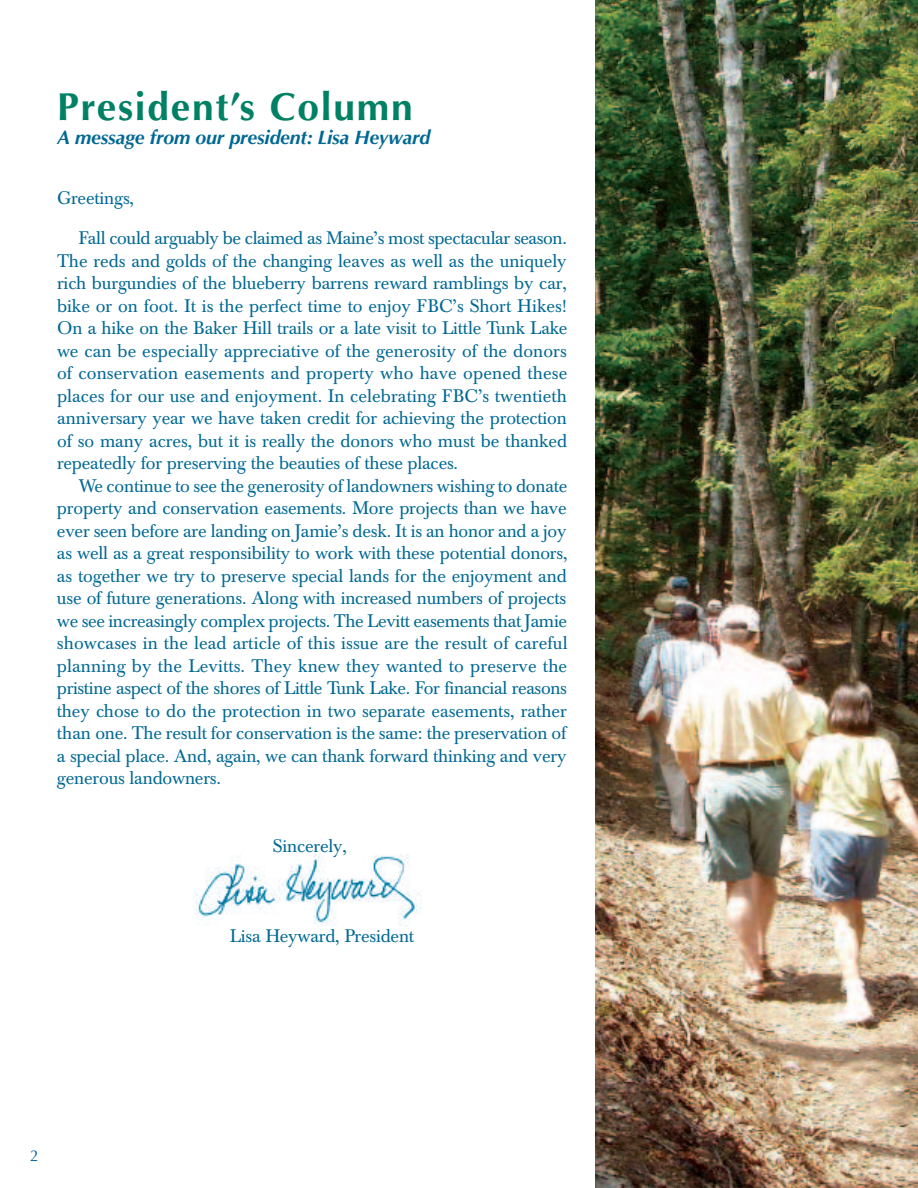
<style>
.page{position:relative;width:918px;height:1188px;background:#fff}
.page>*{position:absolute;margin:0;border:0;box-sizing:border-box;transform-origin:0 0}
.t1{font:700 39px "Optima";letter-spacing:.045em;color:#008164}
.t2{font:italic 700 19.5px "Optima";letter-spacing:-.01em;color:#006893}
.t3{font:18px/22.5px "Baskerville BE";letter-spacing:-.01em;color:#006893;text-align:justify}
.t4{font:15.75px "Optima";color:#006893}
</style>
<div class="page">
<img style="left:195px;top:855px;width:227px;height:71px">
<img style="left:596px;top:0;width:322px;height:1188px">
<h1 class="t1" style="left:57px;top:91px;width:357px">President’s Column</h1>
<p class="t2" style="left:57px;top:130px;width:375px">A message from our president: Lisa Heyward</p>
<p class="t3" style="left:57px;top:188px;width:79px">Greetings,</p>
<p class="t3" style="left:57px;top:229px;width:512px;text-indent:22px">Fall could arguably be claimed as Maine’s most spectacular season.<br>The reds and golds of the changing leaves as well as the uniquely rich burgundies of the blueberry barrens reward ramblings by car, bike or on foot. It is the perfect time to enjoy FBC’s Short Hikes!<br>On a hike on the Baker Hill trails or a late visit to Little Tunk Lake we can be especially appreciative of the generosity of the donors of conservation easements and property who have opened these places for our use and enjoyment. In celebrating FBC’s twentieth anniversary year we have taken credit for achieving the protection of so many acres, but it is really the donors who must be thanked repeatedly for preserving the beauties of these places.</p>
<p class="t3" style="left:57px;top:476px;width:512px;text-indent:22px">We continue to see the generosity of landowners wishing to donate property and conservation easements. More projects than we have ever seen before are landing on Jamie’s desk. It is an honor and a joy as well as a great responsibility to work with these potential donors, as together we try to preserve special lands for the enjoyment and use of future generations. Along with increased numbers of projects we see increasingly complex projects. The Levitt easements that Jamie showcases in the lead article of this issue are the result of careful planning by the Levitts. They knew they wanted to preserve the pristine aspect of the shores of Little Tunk Lake. For financial reasons they chose to do the protection in two separate easements, rather than one. The result for conservation is the same: the preservation of a special place. And, again, we can thank forward thinking and very generous landowners.</p>
<p class="t3" style="left:273px;top:836px;width:75px">Sincerely,</p>
<p class="t3" style="left:230px;top:926px;width:186px">Lisa Heyward, President</p>
<p class="t4" style="left:30px;top:1149px;width:10px">2</p>
</div>
